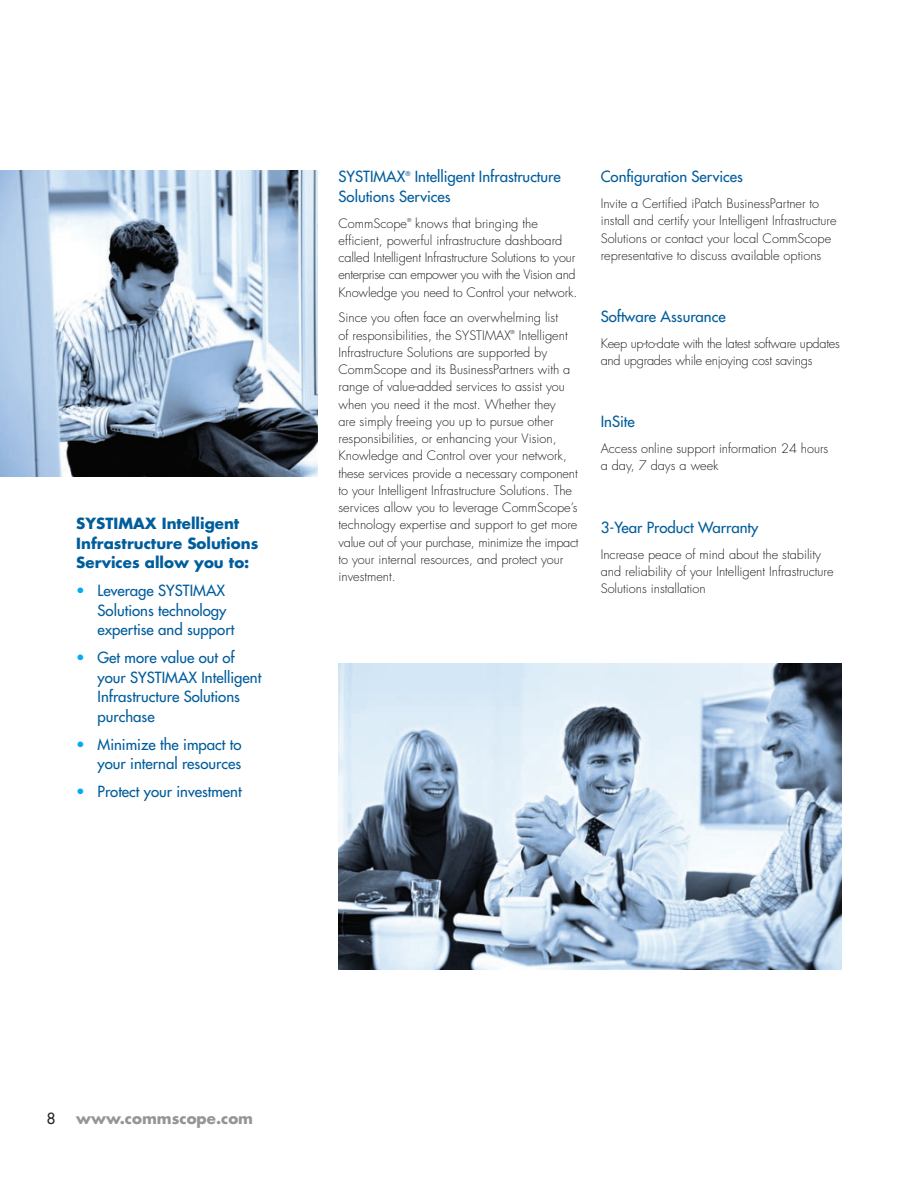
<style>
.page{position:relative;width:918px;height:1188px;background:#fff}
.page>*{position:absolute;margin:0;border:0;box-sizing:border-box;transform-origin:0 0}
.t1{font:500 15px/19.5px "Futura Std";color:#005d9c}
.t2{font:700 15px/19.5px "Futura Std";color:#005d9c}
.t3{font:700 15px "Futura Std";color:#939598}
.t4{font:500 15px "Futura Std";color:#231f20}
.t5{font:300 12.75px/17.2px "Futura Std";color:#231f20}
.t6{font:300 12.75px/17.2px "Futura Std";letter-spacing:-.02em;color:#231f20}
.t7{font:500 6.3px "Futura Std";color:#005d9c}
.t8{font:300 5.4px "Futura Std";color:#231f20}
.s1{color:#00aeef}
</style>
<div class="page">
<img style="left:0;top:170px;width:317px;height:306px">
<img style="left:339px;top:663px;width:503px;height:306px">
<p class="t2" style="left:76px;top:514px;width:184px">SYSTIMAX Intelligent<br>Infrastructure Solutions<br>Services allow you to:</p>
<p class="t1" style="left:98px;top:581px;width:138px;text-indent:-21px"><span class="s1">•</span> Leverage SYSTIMAX<br>Solutions technology expertise and support</p>
<p class="t1" style="left:98px;top:648px;width:165px;text-indent:-21px"><span class="s1">•</span> Get more value out of your SYSTIMAX Intelligent<br>Infrastructure Solutions purchase</p>
<p class="t1" style="left:76px;top:734px;width:167px;text-align:right"><span class="s1">•</span> Minimize the impact to your internal resources</p>
<p class="t1" style="left:76px;top:782px;width:167px"><span class="s1">•</span> Protect your investment</p>
<p class="t1" style="left:339px;top:167px;width:224px;text-indent:76px">Intelligent Infrastructure<br>Solutions Services</p>
<p class="t5" style="left:339px;top:215px;width:70px">CommScope</p>
<p class="t8" style="left:407px;top:217px;width:6px">®</p>
<p class="t1" style="left:339px;top:167px;width:68px">SYSTIMAX</p>
<p class="t7" style="left:405px;top:170px;width:7px">®</p>
<p class="t5" style="left:339px;top:215px;width:240px;text-indent:77px">knows that bringing the efficient, powerful infrastructure dashboard called Intelligent Infrastructure Solutions to your enterprise can empower you with the Vision and Knowledge you need to Control your network.</p>
<p class="t5" style="left:339px;top:310px;width:221px">Since you often face an overwhelming list of responsibilities, the SYSTIMAX</p>
<p class="t5" style="left:339px;top:327px;width:242px;text-indent:180px">Intelligent Infrastructure Solutions are supported by CommScope and its BusinessPartners with a range of value-added services to assist you when you need it the most. Whether they<br>are simply freeing you up to pursue other responsibilities, or enhancing your Vision, Knowledge and Control over your network, these services provide a necessary component to your Intelligent Infrastructure Solutions. The services allow you to leverage CommScope’s technology expertise and support to get more value out of your purchase, minimize the impact to your internal resources, and protect your investment.</p>
<p class="t8" style="left:511px;top:329px;width:6px">®</p>
<p class="t1" style="left:601px;top:167px;width:144px">Configuration Services</p>
<p class="t5" style="left:601px;top:195px;width:237px">Invite a Certified iPatch BusinessPartner to install and certify your Intelligent Infrastructure Solutions or contact your local CommScope representative to discuss available options</p>
<p class="t1" style="left:601px;top:307px;width:127px">Software Assurance</p>
<p class="t6" style="left:601px;top:335px;width:241px">Keep up-to-date with the latest software updates and upgrades while enjoying cost savings</p>
<p class="t1" style="left:601px;top:412px;width:36px">InSite</p>
<p class="t5" style="left:601px;top:440px;width:229px">Access online support information 24 hours a day, 7 days a week</p>
<p class="t1" style="left:601px;top:518px;width:159px">3-Year Product Warranty</p>
<p class="t5" style="left:601px;top:546px;width:234px">Increase peace of mind about the stability and reliability of your Intelligent Infrastructure<br>Solutions installation</p>
<p class="t4" style="left:47px;top:1109px;width:10px">8</p>
<p class="t3" style="left:76px;top:1109px;width:178px">www.commscope.com</p>
</div>
